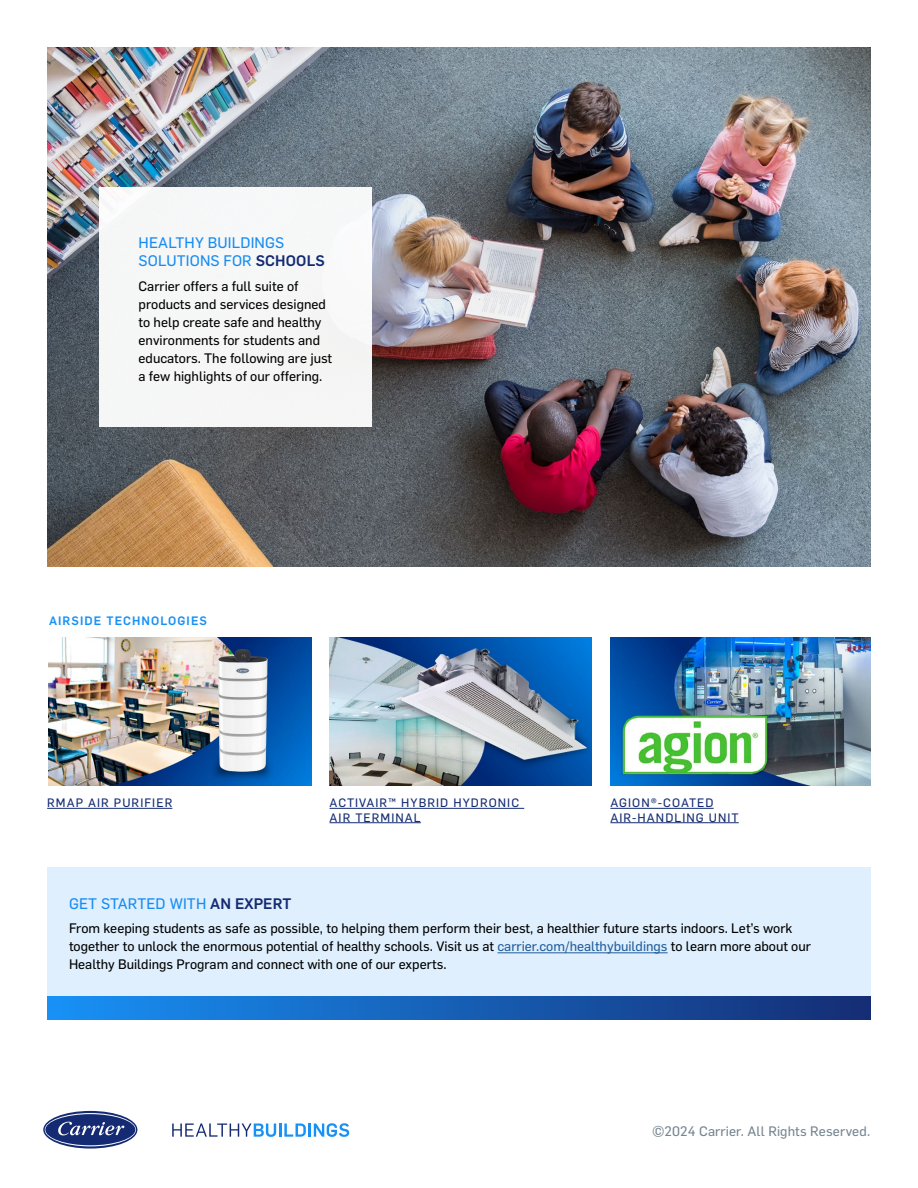
<style>
.page{position:relative;width:918px;height:1188px;background:#fff}
.page>*{position:absolute;margin:0;border:0;box-sizing:border-box;transform-origin:0 0}
.t1{font:15px/18px "Flama Basic";letter-spacing:.01em;color:#178cf2}
.t2{font:13.5px/18px "Flama Basic";color:#000}
.t3{font:13.5px "Flama Basic";letter-spacing:.01em;color:#758591}
.t4{font:12px/14.4px "Flama Basic";letter-spacing:.09em;color:#142b73}
.t5{font:500 12px "Flama";letter-spacing:.09em;color:#1791f5}
.s1{font-family:"Flama";font-weight:500;color:#142b73}
.s2{color:#215e9e}
</style>
<div class="page">
<img style="left:47px;top:47px;width:823px;height:520px">
<div style="left:47px;top:868px;width:824px;height:129px;background:#dfeffd"></div>
<div style="left:47px;top:997px;width:824px;height:23px;background:linear-gradient(to right,#1891f6,#152d74)"></div>
<hr style="left:498px;top:952px;width:170px;height:1px;background:#215e9e">
<img style="left:49px;top:638px;width:262px;height:147px">
<hr style="left:47px;top:808px;width:125px;height:1px;background:#142b73">
<img style="left:610px;top:638px;width:261px;height:148px">
<hr style="left:610px;top:808px;width:104px;height:1px;background:#142b73">
<hr style="left:610px;top:822px;width:129px;height:1px;background:#142b73">
<hr style="left:330px;top:808px;width:194px;height:1px;background:#142b73">
<hr style="left:330px;top:822px;width:91px;height:1px;background:#142b73">
<img style="left:330px;top:638px;width:262px;height:148px">
<svg style="left:43px;top:1111px;width:94px;height:38px"></svg>
<svg style="left:45px;top:1113px;width:91px;height:33px"></svg>
<svg style="left:172px;top:1123px;width:177px;height:14px"></svg>
<div style="left:99px;top:187px;width:273px;height:240px;background:#f6f6f7"></div>
<p class="t1" style="left:139px;top:233px;width:188px">HEALTHY BUILDINGS<br>SOLUTIONS FOR <span class="s1">SCHOOLS</span></p>
<p class="t2" style="left:139px;top:276px;width:195px">Carrier offers a full suite of products and services designed to help create safe and healthy environments for students and educators. The following are just a few highlights of our offering.</p>
<p class="t5" style="left:49px;top:612px;width:159px">AIRSIDE TECHNOLOGIES</p>
<p class="t4" style="left:47px;top:795px;width:127px">RMAP AIR PURIFIER</p>
<p class="t4" style="left:610px;top:795px;width:130px">AGION®-COATED<br>AIR-HANDLING UNIT</p>
<p class="t4" style="left:330px;top:795px;width:191px">ACTIVAIR™ HYBRID HYDRONIC<br>AIR TERMINAL</p>
<p class="t1" style="left:69px;top:893px;width:224px">GET STARTED WITH <span class="s1">AN EXPERT</span></p>
<p class="t2" style="left:69px;top:919px;width:744px">From keeping students as safe as possible, to helping them perform their best, a healthier future starts indoors. Let’s work together to unlock the enormous potential of healthy schools. Visit us at <span class="s2">carrier.com/healthybuildings</span> to learn more about our<br>Healthy Buildings Program and connect with one of our experts.</p>
<p class="t3" style="left:652px;top:1122px;width:220px">©2024 Carrier. All Rights Reserved.</p>
</div>
